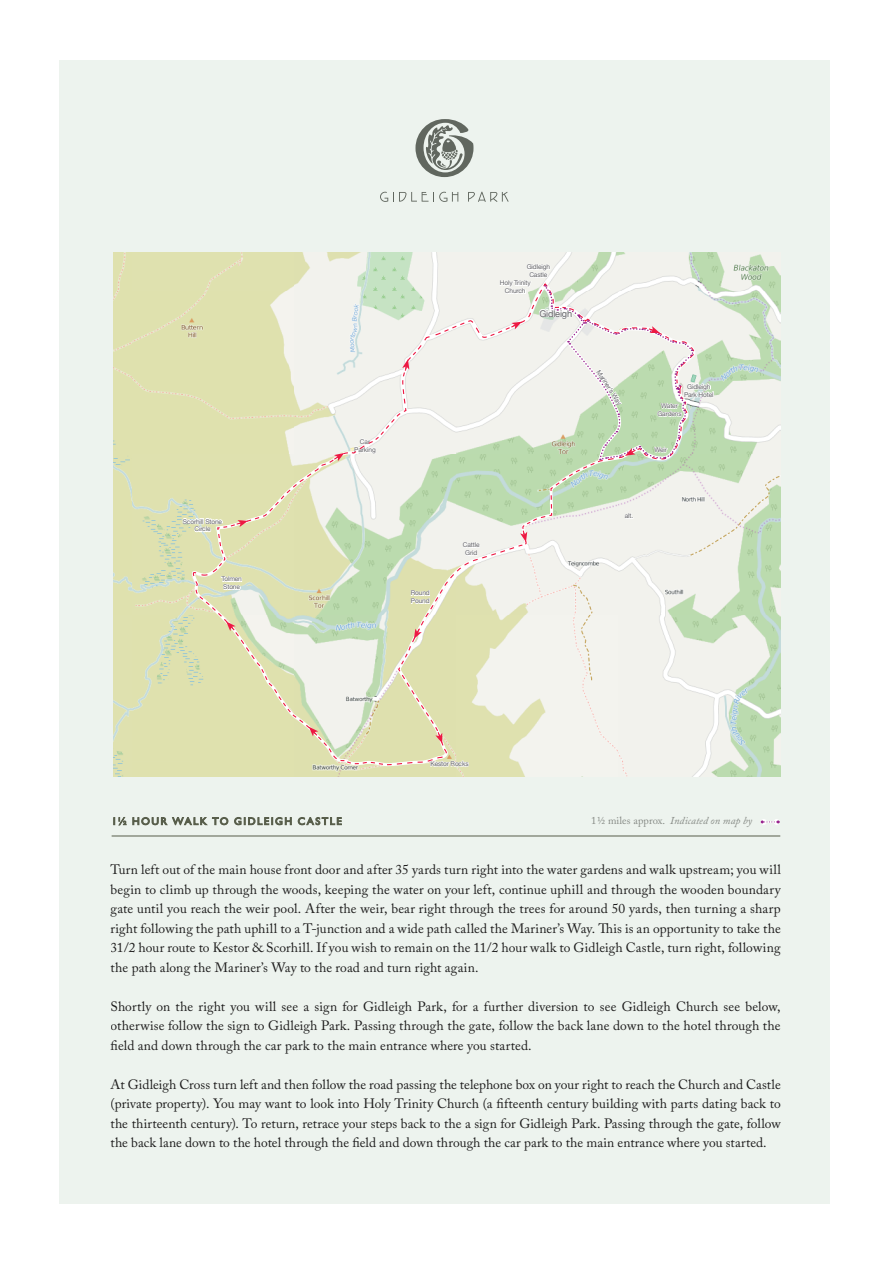
<style>
.page{position:relative;width:893px;height:1263px;background:#fff}
.page>*{position:absolute;margin:0;border:0;box-sizing:border-box;transform-origin:0 0}
.t1{font:13.5px/19.5px "Adobe Caslon Pro";letter-spacing:.005em;color:#1d1c1c;text-align:justify}
.t2{font:italic 10.5px "Adobe Caslon Pro";letter-spacing:.01em;color:#858984}
.t3{font:9.3px "Helvetica Neue";letter-spacing:-.02em;color:#636366}
.t4{font:6.6px/7.9px "Helvetica Neue";letter-spacing:-.02em;color:#636366;text-align:center}
.s1{font-style:normal}
</style>
<div class="page">
<div style="left:60px;top:60px;width:770px;height:1143px;background:#edf3ee"></div>
<svg style="left:114px;top:817px;width:12px;height:8px"></svg>
<svg style="left:133px;top:817px;width:95px;height:8px"></svg>
<svg style="left:234px;top:817px;width:57px;height:8px"></svg>
<svg style="left:298px;top:817px;width:44px;height:8px"></svg>
<hr style="left:112px;top:836px;width:668px;height:1px;background:#585e4b">
<svg style="left:380px;top:192px;width:78px;height:10px"></svg>
<svg style="left:468px;top:192px;width:41px;height:10px"></svg>
<svg style="left:415px;top:119px;width:58px;height:58px"></svg>
<svg style="left:761px;top:819px;width:19px;height:6px"></svg>
<img style="left:114px;top:253px;width:666px;height:524px">
<svg style="left:114px;top:615px;width:18px;height:1px"></svg>
<img style="left:132px;top:615px;width:162px;height:1px">
<img style="left:618px;top:615px;width:162px;height:1px">
<svg style="left:193px;top:284px;width:502px;height:482px"></svg>
<svg style="left:447px;top:495px;width:105px;height:86px"></svg>
<svg style="left:410px;top:620px;width:15px;height:26px"></svg>
<svg style="left:420px;top:704px;width:25px;height:45px"></svg>
<svg style="left:281px;top:700px;width:57px;height:60px"></svg>
<svg style="left:195px;top:575px;width:61px;height:85px"></svg>
<svg style="left:181px;top:481px;width:119px;height:58px;background:#e0e0b4"></svg>
<svg style="left:328px;top:416px;width:69px;height:48px"></svg>
<svg style="left:402px;top:349px;width:16px;height:29px"></svg>
<svg style="left:489px;top:263px;width:225px;height:225px"></svg>
<svg style="left:424px;top:758px;width:46px;height:10px"></svg>
<svg style="left:624px;top:513px;width:9px;height:7px"></svg>
<p class="t4" style="left:527px;top:263px;width:25px">Gidleigh<br>Castle</p>
<p class="t4" style="left:183px;top:518px;width:41px">Scorhill Stone<br>Circle</p>
<p class="t4" style="left:221px;top:575px;width:22px;text-align:left">Tolmen<br>Stone</p>
<p class="t4" style="left:354px;top:438px;width:23px">Car<br>Parking</p>
<p class="t4" style="left:411px;top:589px;width:21px;text-align:left">Round<br>Pound</p>
<p class="t4" style="left:500px;top:279px;width:33px">Holy Trinity<br>Church</p>
<p class="t3" style="left:539px;top:306px;width:34px">Gidleigh</p>
<p class="t4" style="left:463px;top:541px;width:18px">Cattle<br>Grid</p>
<p class="t4" style="left:601px;top:369px;width:41px;rotate:56deg">Mariner’s Way</p>
<p class="t4" style="left:684px;top:383px;width:31px">Gidleigh<br>Park Hotel</p>
<p class="t4" style="left:657px;top:402px;width:26px">Water<br>Gardens</p>
<p class="t4" style="left:655px;top:446px;width:14px">Weir</p>
<p class="t4" style="left:625px;top:512px;width:10px">alt.</p>
<p class="t4" style="left:430px;top:760px;width:40px">Kestor Rocks</p>
<p class="t2" style="left:591px;top:814px;width:162px"><span class="s1">1½ miles approx.</span> Indicated on map by</p>
<p class="t1" style="left:111px;top:860px;width:672px">Turn left out of the main house front door and after 35 yards turn right into the water gardens and walk upstream; you will begin to climb up through the woods, keeping the water on your left, continue uphill and through the wooden boundary gate until you reach the weir pool. After the weir, bear right through the trees for around 50 yards, then turning a sharp right following the path uphill to a T-junction and a wide path called the Mariner’s Way.</p>
<p class="t1" style="left:111px;top:918px;width:672px;text-indent:503px">is is an opportunity to take the 31/2 hour route to Kestor &amp; Scorhill. If you wish to remain on the 11/2 hour walk to Gidleigh Castle, turn right, following the path along the Mariner’s Way to the road and turn right again.</p>
<p class="t1" style="left:111px;top:996px;width:672px">Shortly on the right you will see a sign for Gidleigh Park, for a further diversion to see Gidleigh Church see below,</p>
<p class="t1" style="left:111px;top:1016px;width:672px">otherwise follow the sign to Gidleigh Park. Passing through the gate, follow the back lane down to the hotel through the</p>
<p class="t1" style="left:118px;top:1035px;width:415px">eld and down through the car park to the main entrance where you started.</p>
<p class="t1" style="left:111px;top:1074px;width:672px">At Gidleigh Cross turn left and then follow the road passing the telephone box on your right to reach the Church and Castle (private property). You may want to look into Holy Trinity Church (a fteenth century building with parts dating back to the thirteenth century). To return, retrace your steps back to the a sign for Gidleigh Park. Passing through the gate, follow the back lane down to the hotel through the eld and down through the car park to the main entrance where you started.</p>
</div>
